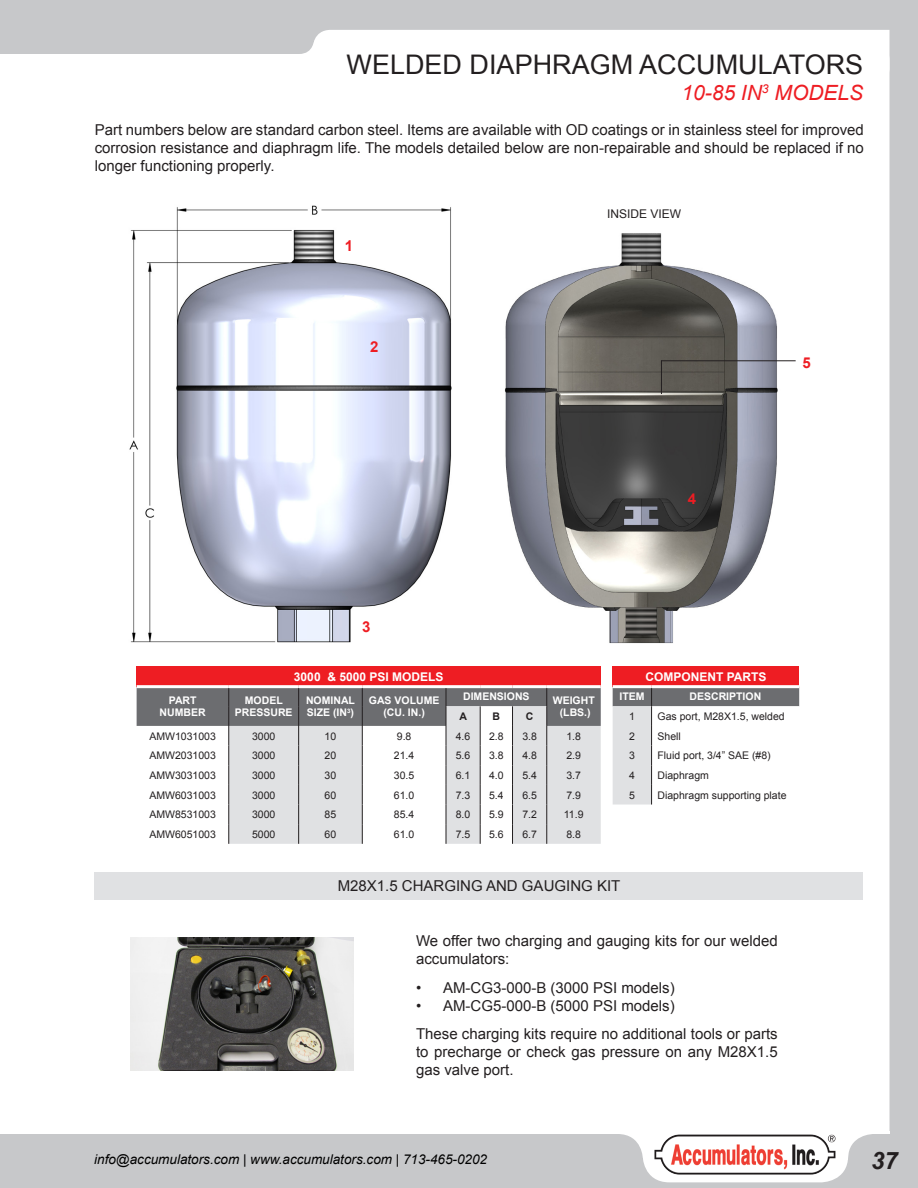
<style>
.page{position:relative;width:918px;height:1188px;background:#c7c8ca}
.page>*{position:absolute;margin:0;border:0;box-sizing:border-box;transform-origin:0 0}
.t1{font:27px "Arial";color:#231f20}
.t2{font:italic 700 24px "Arial";color:#231f20}
.t3{font:italic 21px "Arial";color:#ee1d23}
.t4{font:15px/18px "Arial";color:#231f20;text-align:justify}
.t5{font:700 15px "Arial";color:#ee1d23}
.t6{font:italic 13.5px "Arial";color:#000}
.t7{font:700 12px "Arial";color:#fff}
.t8{font:12px "Arial";color:#231f20}
.t9{font:10.5px "Arial";color:#231f20}
.t10{font:700 10.5px "Arial";color:#fff}
.t11{font:700 10.5px "Arial";color:#231f20}
</style>
<div class="page">
<div style="left:0;top:87px;width:890px;height:1047px;background:#fff"></div>
<svg style="left:0;top:30px;width:890px;height:57px;background:#f6f6f7"></svg>
<div style="left:613px;top:666px;width:186px;height:21px;background:#ee1d23"></div>
<hr style="left:613px;top:685px;width:39px;height:3px;background:#fff">
<hr style="left:652px;top:685px;width:147px;height:3px;background:#fff">
<svg style="left:613px;top:687px;width:186px;height:118px;background:#e2e2e3"></svg>
<div style="left:137px;top:666px;width:464px;height:21px;background:#ee1d23"></div>
<hr style="left:137px;top:685px;width:92px;height:3px;background:#fff">
<hr style="left:229px;top:685px;width:70px;height:3px;background:#fff">
<hr style="left:299px;top:685px;width:63px;height:3px;background:#fff">
<hr style="left:362px;top:685px;width:84px;height:3px;background:#fff">
<hr style="left:446px;top:685px;width:34px;height:3px;background:#fff">
<hr style="left:480px;top:685px;width:33px;height:3px;background:#fff">
<hr style="left:513px;top:685px;width:34px;height:3px;background:#fff">
<hr style="left:547px;top:685px;width:54px;height:3px;background:#fff">
<svg style="left:137px;top:687px;width:464px;height:157px;background:#d1d1d3"></svg>
<img style="left:130px;top:938px;width:224px;height:132px">
<div style="left:95px;top:872px;width:768px;height:28px;background:#e0e1e3"></div>
<img style="left:113px;top:201px;width:357px;height:457px">
<img style="left:467px;top:190px;width:351px;height:458px">
<hr style="left:661px;top:360px;width:135px;height:1px;background:#231f20">
<hr style="left:661px;top:360px;width:1px;height:34px;background:#231f20">
<div style="left:612px;top:1119px;width:64px;height:39px;background:#fff"></div>
<svg style="left:439px;top:1125px;width:451px;height:58px"></svg>
<img style="left:653px;top:1130px;width:184px;height:46px">
<p class="t1" style="left:347px;top:47px;width:518px">WELDED DIAPHRAGM ACCUMULATORS</p>
<p class="t3" style="left:681px;top:79px;width:183px">10-85 IN<sup>3</sup> MODELS</p>
<p class="t4" style="left:95px;top:121px;width:771px">Part numbers below are standard carbon steel. Items are available with OD coatings or in stainless steel for improved corrosion resistance and diaphragm life. The models detailed below are non-repairable and should be replaced if no longer functioning properly.</p>
<p class="t5" style="left:345px;top:235px;width:10px">1</p>
<p class="t5" style="left:370px;top:336px;width:10px">2</p>
<p class="t8" style="left:607px;top:206px;width:76px">INSIDE VIEW</p>
<p class="t5" style="left:802px;top:352px;width:10px">5</p>
<p class="t5" style="left:688px;top:489px;width:10px">4</p>
<p class="t5" style="left:362px;top:616px;width:10px">3</p>
<p class="t7" style="left:294px;top:668px;width:151px">3000 &amp; 5000 PSI MODELS</p>
<p class="t7" style="left:645px;top:668px;width:123px">COMPONENT PARTS</p>
<p class="t10" style="left:169px;top:693px;width:29px">PART</p>
<p class="t10" style="left:160px;top:706px;width:48px">NUMBER</p>
<p class="t10" style="left:245px;top:693px;width:39px">MODEL</p>
<p class="t10" style="left:235px;top:706px;width:59px">PRESSURE</p>
<p class="t10" style="left:306px;top:693px;width:50px">NOMINAL</p>
<p class="t10" style="left:307px;top:706px;width:49px">SIZE (IN<sup>3</sup>)</p>
<p class="t10" style="left:369px;top:693px;width:72px">GAS VOLUME</p>
<p class="t10" style="left:383px;top:706px;width:43px">(CU. IN.)</p>
<p class="t10" style="left:463px;top:690px;width:68px">DIMENSIONS</p>
<p class="t10" style="left:553px;top:693px;width:43px">WEIGHT</p>
<p class="t11" style="left:459px;top:709px;width:9px">A</p>
<p class="t11" style="left:493px;top:709px;width:9px">B</p>
<p class="t11" style="left:526px;top:709px;width:9px">C</p>
<p class="t10" style="left:560px;top:706px;width:32px">(LBS.)</p>
<p class="t9" style="left:149px;top:729px;width:68px">AMW1031003</p>
<p class="t9" style="left:252px;top:729px;width:25px">3000</p>
<p class="t9" style="left:325px;top:729px;width:13px">10</p>
<p class="t9" style="left:397px;top:729px;width:16px">9.8</p>
<p class="t9" style="left:456px;top:729px;width:16px">4.6</p>
<p class="t9" style="left:489px;top:729px;width:16px">2.8</p>
<p class="t9" style="left:522px;top:729px;width:16px">3.8</p>
<p class="t9" style="left:566px;top:729px;width:16px">1.8</p>
<p class="t9" style="left:149px;top:749px;width:68px">AMW2031003</p>
<p class="t9" style="left:252px;top:749px;width:25px">3000</p>
<p class="t9" style="left:325px;top:749px;width:13px">20</p>
<p class="t9" style="left:394px;top:749px;width:22px">21.4</p>
<p class="t9" style="left:456px;top:749px;width:16px">5.6</p>
<p class="t9" style="left:489px;top:749px;width:16px">3.8</p>
<p class="t9" style="left:522px;top:749px;width:16px">4.8</p>
<p class="t9" style="left:566px;top:749px;width:16px">2.9</p>
<p class="t9" style="left:149px;top:768px;width:68px">AMW3031003</p>
<p class="t9" style="left:252px;top:768px;width:25px">3000</p>
<p class="t9" style="left:325px;top:768px;width:13px">30</p>
<p class="t9" style="left:394px;top:768px;width:22px">30.5</p>
<p class="t9" style="left:456px;top:768px;width:16px">6.1</p>
<p class="t9" style="left:489px;top:768px;width:16px">4.0</p>
<p class="t9" style="left:522px;top:768px;width:16px">5.4</p>
<p class="t9" style="left:566px;top:768px;width:16px">3.7</p>
<p class="t9" style="left:149px;top:788px;width:68px">AMW6031003</p>
<p class="t9" style="left:252px;top:788px;width:25px">3000</p>
<p class="t9" style="left:325px;top:788px;width:13px">60</p>
<p class="t9" style="left:394px;top:788px;width:22px">61.0</p>
<p class="t9" style="left:456px;top:788px;width:16px">7.3</p>
<p class="t9" style="left:489px;top:788px;width:16px">5.4</p>
<p class="t9" style="left:522px;top:788px;width:16px">6.5</p>
<p class="t9" style="left:566px;top:788px;width:16px">7.9</p>
<p class="t9" style="left:149px;top:808px;width:68px">AMW8531003</p>
<p class="t9" style="left:252px;top:808px;width:25px">3000</p>
<p class="t9" style="left:325px;top:808px;width:13px">85</p>
<p class="t9" style="left:394px;top:808px;width:22px">85.4</p>
<p class="t9" style="left:456px;top:808px;width:16px">8.0</p>
<p class="t9" style="left:489px;top:808px;width:16px">5.9</p>
<p class="t9" style="left:522px;top:808px;width:16px">7.2</p>
<p class="t9" style="left:564px;top:808px;width:21px">11.9</p>
<p class="t9" style="left:149px;top:827px;width:68px">AMW6051003</p>
<p class="t9" style="left:252px;top:827px;width:25px">5000</p>
<p class="t9" style="left:325px;top:827px;width:13px">60</p>
<p class="t9" style="left:394px;top:827px;width:22px">61.0</p>
<p class="t9" style="left:456px;top:827px;width:16px">7.5</p>
<p class="t9" style="left:489px;top:827px;width:16px">5.6</p>
<p class="t9" style="left:522px;top:827px;width:16px">6.7</p>
<p class="t9" style="left:566px;top:827px;width:16px">8.8</p>
<p class="t10" style="left:620px;top:690px;width:27px">ITEM</p>
<p class="t10" style="left:690px;top:690px;width:73px">DESCRIPTION</p>
<p class="t9" style="left:629px;top:709px;width:7px">1</p>
<p class="t9" style="left:658px;top:709px;width:129px">Gas port, M28X1.5, welded</p>
<p class="t9" style="left:629px;top:729px;width:7px">2</p>
<p class="t9" style="left:658px;top:729px;width:25px">Shell</p>
<p class="t9" style="left:629px;top:749px;width:7px">3</p>
<p class="t9" style="left:658px;top:749px;width:115px">Fluid port, 3/4” SAE (#8)</p>
<p class="t9" style="left:629px;top:768px;width:7px">4</p>
<p class="t9" style="left:658px;top:768px;width:53px">Diaphragm</p>
<p class="t9" style="left:629px;top:788px;width:7px">5</p>
<p class="t9" style="left:658px;top:788px;width:130px">Diaphragm supporting plate</p>
<p class="t4" style="left:338px;top:877px;width:284px">M28X1.5 CHARGING AND GAUGING KIT</p>
<p class="t4" style="left:416px;top:932px;width:363px">We offer two charging and gauging kits for our welded accumulators:</p>
<p class="t4" style="left:416px;top:979px;width:260px">• AM-CG3-000-B (3000 PSI models)</p>
<p class="t4" style="left:416px;top:997px;width:260px">• AM-CG5-000-B (5000 PSI models)</p>
<p class="t4" style="left:416px;top:1025px;width:363px">These charging kits require no additional tools or parts to precharge or check gas pressure on any M28X1.5 gas valve port.</p>
<p class="t6" style="left:94px;top:1151px;width:394px">info@accumulators.com | www.accumulators.com | 713-465-0202</p>
<p class="t2" style="left:871px;top:1145px;width:28px">37</p>
</div>
